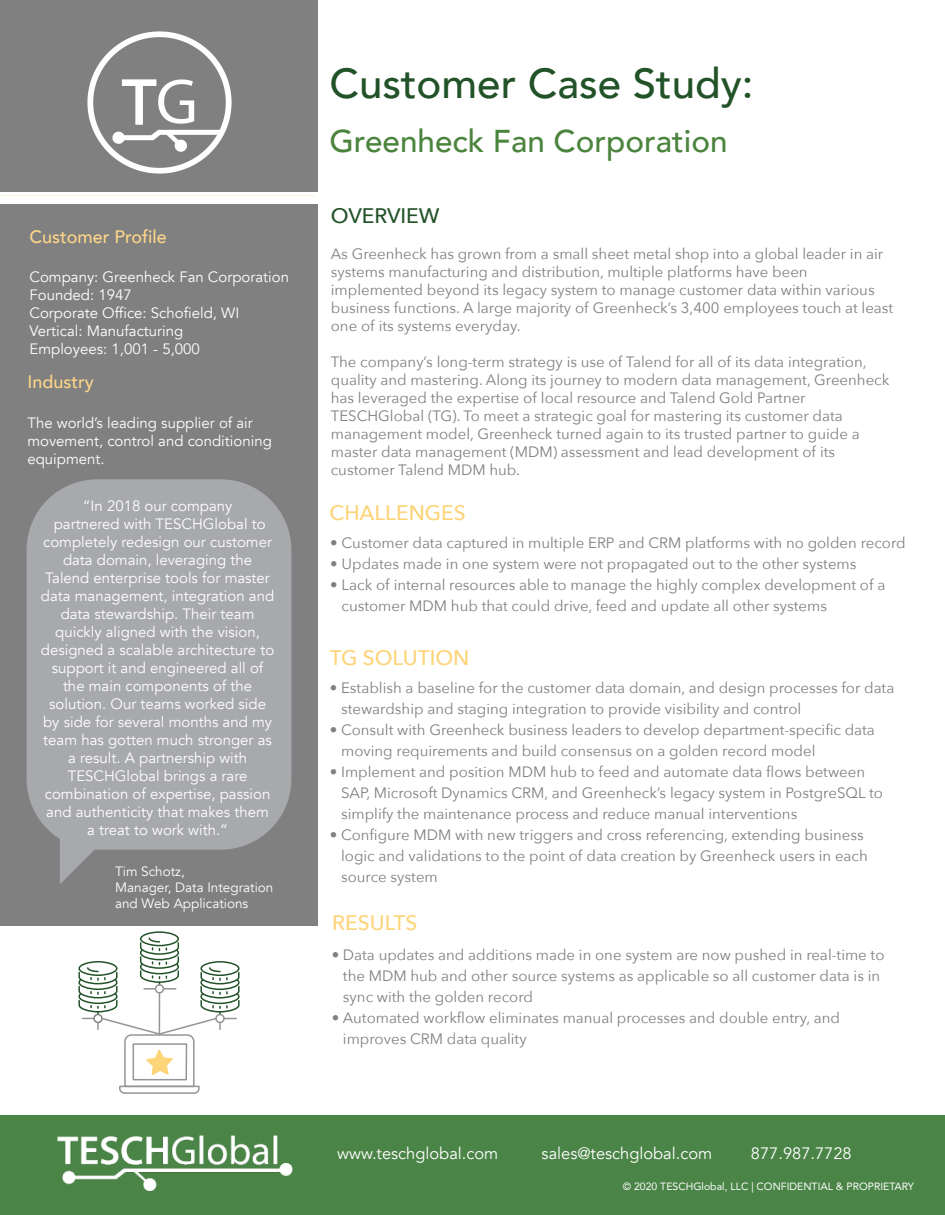
<style>
.page{position:relative;width:945px;height:1215px;background:#fff}
.page>*{position:absolute;margin:0;border:0;box-sizing:border-box;transform-origin:0 0}
.t1{font:500 42px "Avenir";color:#225228}
.t2{font:500 31.5px "Avenir";color:#4b843d}
.t3{font:500 21px "Avenir Next";color:#fdd478}
.t4{font:500 21px "Avenir Next";color:#225228}
.t5{font:500 18px "Avenir";color:#fed58a}
.t6{font:16.5px "Avenir";color:#fff}
.t7{font:15px/21px "Avenir Next";color:#7f807f}
.t8{font:15px/18px "Avenir";color:#fff}
.t9{font:13.5px/16.2px "Avenir";color:#fff}
.t10{font:10.5px "Avenir";color:#fff}
</style>
<div class="page">
<div style="left:1px;top:0;width:317px;height:192px;background:#7f807f"></div>
<div style="left:0;top:204px;width:318px;height:721px;background:#7f807f"></div>
<div style="left:0;top:1116px;width:945px;height:99px;background:#4a8446"></div>
<img style="left:88px;top:32px;width:144px;height:142px">
<img style="left:57px;top:1135px;width:236px;height:56px">
<div style="left:140px;top:931px;width:39px;height:15px;border:2px solid #225228;border-radius:50%"></div>
<svg style="left:78px;top:937px;width:162px;height:157px"></svg>
<svg style="left:60px;top:840px;width:34px;height:44px"></svg>
<div style="left:27px;top:479px;width:264px;height:371px;background:#a8a9ad;border-radius:70px"></div>
<p class="t5" style="left:30px;top:221px;width:139px">Customer Profile</p>
<p class="t8" style="left:30px;top:268px;width:261px">Company: Greenheck Fan Corporation<br>Founded: 1947<br>Corporate Office: Schofield, WI<br>Vertical: Manufacturing<br>Employees: 1,001 - 5,000</p>
<p class="t5" style="left:27px;top:366px;width:68px">Industry</p>
<p class="t8" style="left:27px;top:414px;width:246px">The world’s leading supplier of air movement, control and conditioning equipment.</p>
<p class="t8" style="left:41px;top:497px;width:235px;text-align:center">“In 2018 our company<br>partnered with TESCHGlobal to completely redesign our customer data domain, leveraging the<br>Talend enterprise tools for master data management, integration and data stewardship. Their team quickly aligned with the vision, designed a scalable architecture to support it and engineered all of the main components of the solution. Our teams worked side by side for several months and my team has gotten much stronger as a result. A partnership with<br>TESCHGlobal brings a rare combination of expertise, passion and authenticity that makes them a treat to work with.”</p>
<p class="t9" style="left:115px;top:863px;width:160px">Tim Schotz,<br>Manager, Data Integration and Web Applications</p>
<h1 class="t1" style="left:329px;top:47px;width:426px">Customer Case Study:</h1>
<h2 class="t2" style="left:329px;top:114px;width:400px">Greenheck Fan Corporation</h2>
<h3 class="t4" style="left:331px;top:198px;width:110px">OVERVIEW</h3>
<p class="t7" style="left:331px;top:244px;width:564px;line-height:18px">As Greenheck has grown from a small sheet metal shop into a global leader in air systems manufacturing and distribution, multiple platforms have been implemented beyond its legacy system to manage customer data within various business functions. A large majority of Greenheck’s 3,400 employees touch at least one of its systems everyday.</p>
<p class="t7" style="left:331px;top:352px;width:560px;line-height:18px">The company’s long-term strategy is use of Talend for all of its data integration, quality and mastering. Along its journey to modern data management, Greenheck has leveraged the expertise of local resource and Talend Gold Partner TESCHGlobal (TG). To meet a strategic goal for mastering its customer data management model, Greenheck turned again to its trusted partner to guide a master data management (MDM) assessment and lead development of its customer Talend MDM hub.</p>
<h3 class="t3" style="left:329px;top:495px;width:138px">CHALLENGES</h3>
<p class="t7" style="left:330px;top:531px;width:577px">• Customer data captured in multiple ERP and CRM platforms with no golden record</p>
<p class="t7" style="left:330px;top:552px;width:528px">• Updates made in one system were not propagated out to the other systems</p>
<p class="t7" style="left:342px;top:573px;width:546px;text-indent:-11px">• Lack of internal resources able to manage the highly complex development of a customer MDM hub that could drive, feed and update all other systems</p>
<h3 class="t3" style="left:330px;top:640px;width:141px">TG SOLUTION</h3>
<p class="t7" style="left:341px;top:677px;width:555px;text-indent:-11px">• Establish a baseline for the customer data domain, and design processes for data stewardship and staging integration to provide visibility and control</p>
<p class="t7" style="left:341px;top:719px;width:535px;text-indent:-11px">• Consult with Greenheck business leaders to develop department-specific data moving requirements and build consensus on a golden record model</p>
<p class="t7" style="left:341px;top:761px;width:543px;text-indent:-11px">• Implement and position MDM hub to feed and automate data flows between<br>SAP, Microsoft Dynamics CRM, and Greenheck’s legacy system in PostgreSQL to simplify the maintenance process and reduce manual interventions</p>
<p class="t7" style="left:341px;top:824px;width:528px;text-indent:-11px">• Configure MDM with new triggers and cross referencing, extending business logic and validations to the point of data creation by Greenheck users in each source system</p>
<h3 class="t3" style="left:332px;top:905px;width:87px">RESULTS</h3>
<p class="t7" style="left:343px;top:944px;width:543px;text-indent:-11px">• Data updates and additions made in one system are now pushed in real-time to the MDM hub and other source systems as applicable so all customer data is in sync with the golden record</p>
<p class="t7" style="left:343px;top:1007px;width:498px;text-indent:-11px">• Automated workflow eliminates manual processes and double entry, and improves CRM data quality</p>
<p class="t6" style="left:337px;top:1143px;width:163px">www.teschglobal.com</p>
<p class="t6" style="left:542px;top:1143px;width:172px">sales@teschglobal.com</p>
<p class="t6" style="left:751px;top:1143px;width:102px">877.987.7728</p>
<p class="t10" style="left:623px;top:1178px;width:293px">© 2020 TESCHGlobal, LLC | CONFIDENTIAL &amp; PROPRIETARY</p>
</div>
